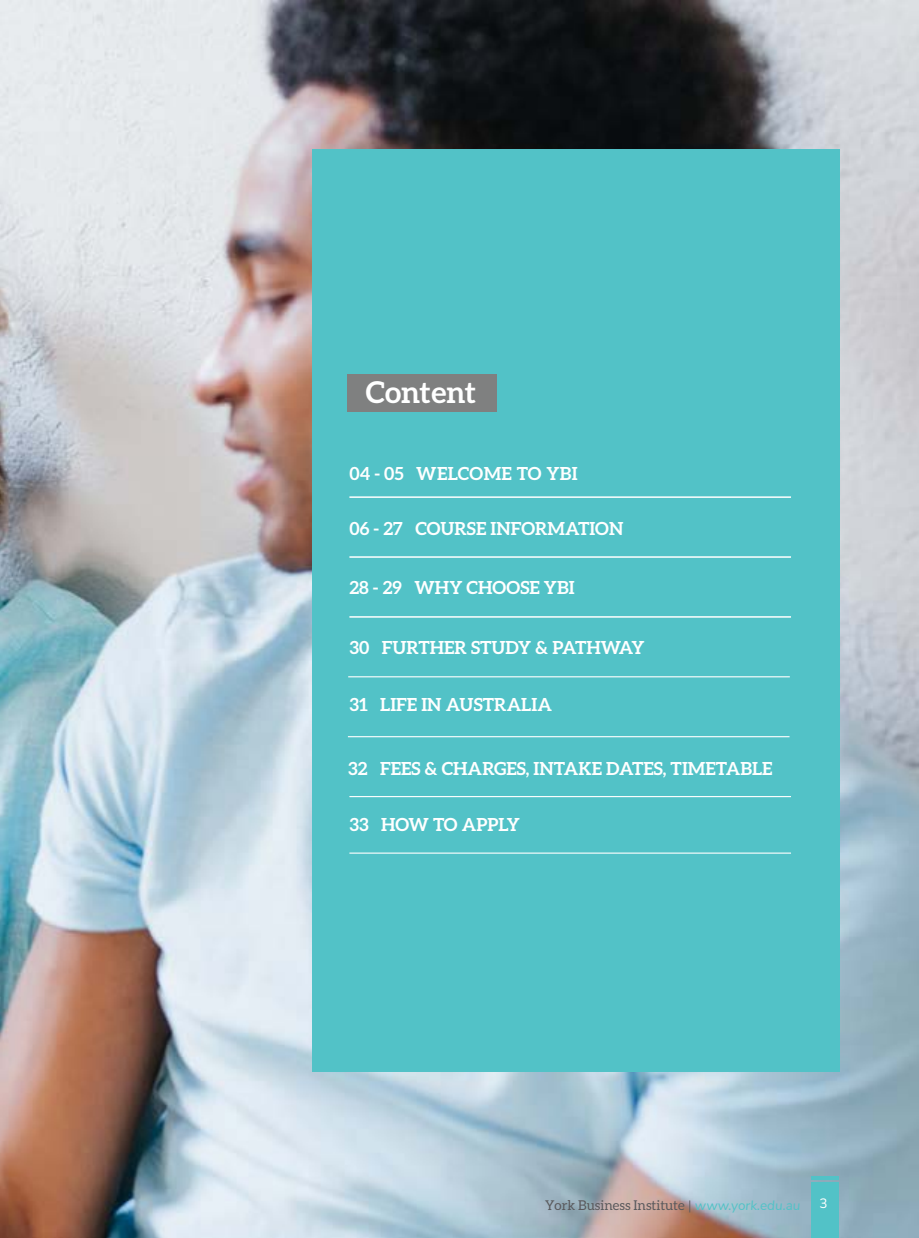
<style>
.page{position:relative;width:919px;height:1238px;background:#fff}
.page>*{position:absolute;margin:0;border:0;box-sizing:border-box;transform-origin:0 0}
.t1{font:700 30px "Aleo";color:#fff}
.t2{font:700 18px "Aleo";color:#fff}
.t3{font:700 18px "Aleo";letter-spacing:.02em;color:#fff}
.t4{font:13.5px "Aleo";color:#59595c}
.t5{font:200 13.5px "Nunito Sans 12 pt";color:#fff}
.s1{font-family:"Nunito Sans 12 pt";font-weight:200}
.s2{font-family:"Nunito Sans";font-style:italic;color:#52c2c7}
</style>
<div class="page">
<img style="left:0;top:0;width:918px;height:1237px">
<div style="left:311px;top:150px;width:528px;height:921px;background:#52c2c7"></div>
<hr style="left:349px;top:496px;width:442px;height:2px;background:#fff">
<hr style="left:349px;top:616px;width:442px;height:1px;background:#fff">
<hr style="left:348px;top:736px;width:441px;height:1px;background:#fff">
<hr style="left:349px;top:556px;width:442px;height:1px;background:#fff">
<hr style="left:348px;top:676px;width:441px;height:1px;background:#fff">
<hr style="left:349px;top:796px;width:442px;height:1px;background:#fff">
<hr style="left:349px;top:852px;width:442px;height:1px;background:#fff">
<div style="left:347px;top:375px;width:149px;height:37px;background:#7f8080"></div>
<div style="left:811px;top:1182px;width:27px;height:55px;background:#52c2c7"></div>
<hr style="left:811px;top:1176px;width:27px;height:3px;background:#52c2c7">
<h1 class="t1" style="left:366px;top:375px;width:112px">Content</h1>
<p class="t3" style="left:349px;top:463px;width:230px">04 - 05 WELCOME TO YBI</p>
<p class="t2" style="left:349px;top:518px;width:275px">06 - 27 COURSE INFORMATION</p>
<p class="t2" style="left:349px;top:577px;width:226px">28 - 29 WHY CHOOSE YBI</p>
<p class="t2" style="left:349px;top:636px;width:296px">30 FURTHER STUDY &amp; PATHWAY</p>
<p class="t2" style="left:349px;top:694px;width:204px">31 LIFE IN AUSTRALIA</p>
<p class="t2" style="left:348px;top:757px;width:426px">32 FEES &amp; CHARGES, INTAKE DATES, TIMETABLE</p>
<p class="t2" style="left:349px;top:814px;width:172px">33 HOW TO APPLY</p>
<p class="t4" style="left:546px;top:1194px;width:257px">York Business Institute <span class="s1">|</span> <span class="s2">www.york.edu.au</span></p>
<p class="t5" style="left:820px;top:1190px;width:10px">3</p>
<p class="t4" style="left:545px;top:1197px;width:257px">York Business Institute <span class="s1">|</span> <span class="s2">www.york.edu.au</span></p>
<p class="t5" style="left:819px;top:1193px;width:10px">3</p>
</div>
